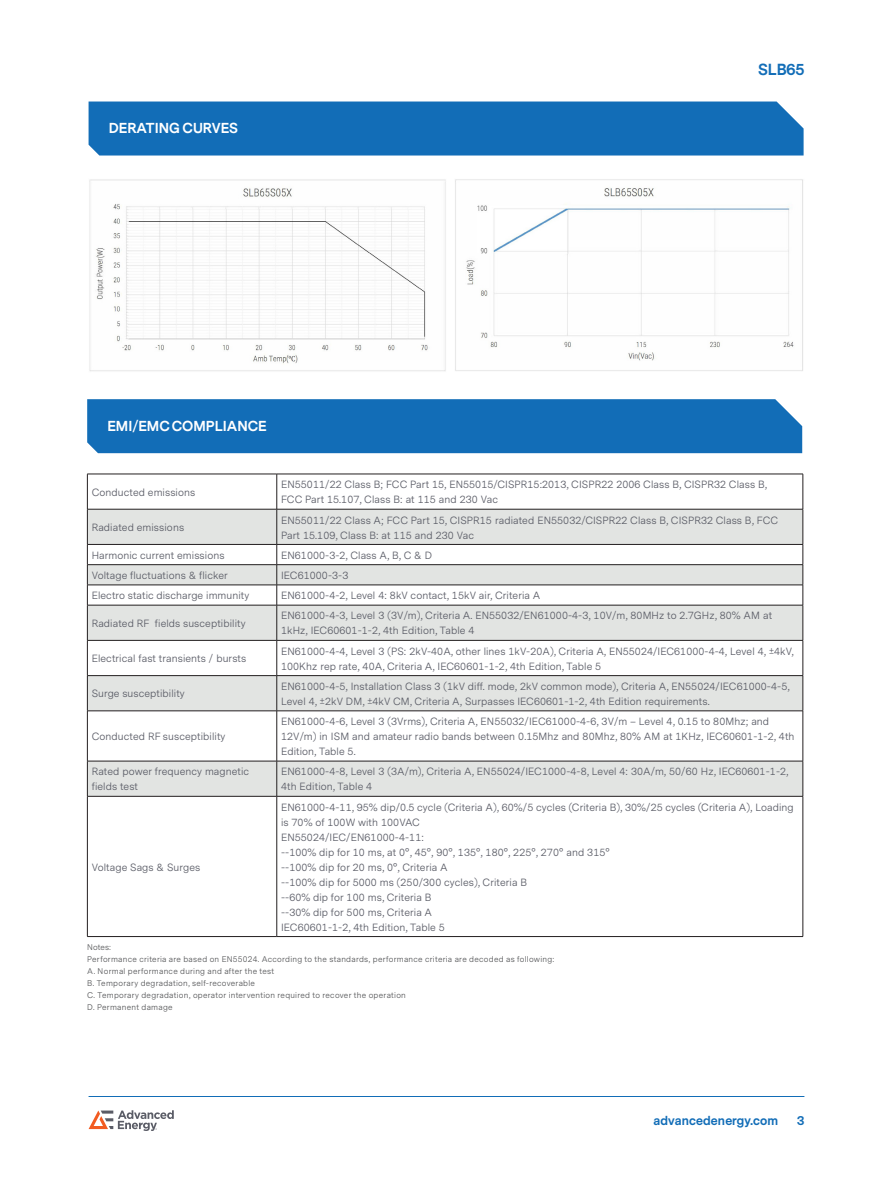
<style>
.page{position:relative;width:893px;height:1188px;background:#fff}
.page>*{position:absolute;margin:0;border:0;box-sizing:border-box;transform-origin:0 0}
.t1{font:700 15px "Messina Sans";letter-spacing:-.01em;color:#126db7}
.t2{font:700 13.5px "Messina Sans";color:#fff}
.t3{font:700 12px "Messina Sans";letter-spacing:.01em;color:#126db7}
.t4{font:10.5px/15px "Messina Sans";letter-spacing:.01em;color:#5a5c66}
.t5{font:8.25px/12px "Messina Sans";letter-spacing:.035em;color:#57585a}
</style>
<div class="page">
<hr style="left:89px;top:1096px;width:715px;height:1px;background:#126db7">
<svg style="left:89px;top:1110px;width:85px;height:21px"></svg>
<div style="left:89px;top:102px;width:715px;height:54px;background:#126db7"></div>
<div style="left:87px;top:399px;width:715px;height:54px;background:#126db7"></div>
<svg style="left:88px;top:510px;width:715px;height:286px;fill:#e2e4e2"></svg>
<hr style="left:87px;top:474px;width:1px;height:35px;background:#231f20">
<hr style="left:276px;top:474px;width:1px;height:35px;background:#231f20">
<hr style="left:803px;top:474px;width:1px;height:35px;background:#231f20">
<hr style="left:87px;top:509px;width:1px;height:35px;background:#231f20">
<hr style="left:276px;top:509px;width:1px;height:35px;background:#231f20">
<hr style="left:803px;top:509px;width:1px;height:35px;background:#231f20">
<svg style="left:87px;top:545px;width:1px;height:60px"></svg>
<svg style="left:276px;top:545px;width:1px;height:60px"></svg>
<svg style="left:803px;top:545px;width:1px;height:60px"></svg>
<hr style="left:87px;top:605px;width:1px;height:35px;background:#231f20">
<hr style="left:276px;top:605px;width:1px;height:35px;background:#231f20">
<hr style="left:803px;top:605px;width:1px;height:35px;background:#231f20">
<hr style="left:87px;top:641px;width:1px;height:34px;background:#231f20">
<hr style="left:276px;top:641px;width:1px;height:34px;background:#231f20">
<hr style="left:803px;top:641px;width:1px;height:34px;background:#231f20">
<hr style="left:87px;top:676px;width:1px;height:35px;background:#231f20">
<hr style="left:276px;top:676px;width:1px;height:35px;background:#231f20">
<hr style="left:803px;top:676px;width:1px;height:35px;background:#231f20">
<hr style="left:87px;top:711px;width:1px;height:50px;background:#231f20">
<hr style="left:276px;top:711px;width:1px;height:50px;background:#231f20">
<hr style="left:803px;top:711px;width:1px;height:50px;background:#231f20">
<hr style="left:87px;top:761px;width:1px;height:35px;background:#231f20">
<hr style="left:276px;top:761px;width:1px;height:35px;background:#231f20">
<hr style="left:803px;top:761px;width:1px;height:35px;background:#231f20">
<hr style="left:87px;top:797px;width:1px;height:139px;background:#231f20">
<hr style="left:276px;top:797px;width:1px;height:139px;background:#231f20">
<hr style="left:803px;top:797px;width:1px;height:139px;background:#231f20">
<hr style="left:87px;top:474px;width:190px;height:1px;background:#231f20">
<hr style="left:277px;top:474px;width:526px;height:1px;background:#231f20">
<hr style="left:87px;top:509px;width:190px;height:1px;background:#231f20">
<hr style="left:277px;top:509px;width:526px;height:1px;background:#231f20">
<hr style="left:87px;top:544px;width:190px;height:1px;background:#231f20">
<hr style="left:277px;top:544px;width:526px;height:1px;background:#231f20">
<hr style="left:87px;top:564px;width:190px;height:1px;background:#231f20">
<hr style="left:277px;top:564px;width:526px;height:1px;background:#231f20">
<hr style="left:87px;top:585px;width:190px;height:1px;background:#231f20">
<hr style="left:277px;top:585px;width:526px;height:1px;background:#231f20">
<hr style="left:87px;top:605px;width:190px;height:1px;background:#231f20">
<hr style="left:277px;top:605px;width:526px;height:1px;background:#231f20">
<hr style="left:87px;top:640px;width:190px;height:1px;background:#231f20">
<hr style="left:277px;top:640px;width:526px;height:1px;background:#231f20">
<hr style="left:87px;top:675px;width:190px;height:1px;background:#231f20">
<hr style="left:277px;top:675px;width:526px;height:1px;background:#231f20">
<hr style="left:87px;top:711px;width:190px;height:1px;background:#231f20">
<hr style="left:277px;top:711px;width:526px;height:1px;background:#231f20">
<hr style="left:87px;top:761px;width:190px;height:1px;background:#231f20">
<hr style="left:277px;top:761px;width:526px;height:1px;background:#231f20">
<hr style="left:87px;top:796px;width:190px;height:1px;background:#231f20">
<hr style="left:277px;top:796px;width:526px;height:1px;background:#231f20">
<hr style="left:87px;top:936px;width:190px;height:1px;background:#231f20">
<hr style="left:277px;top:936px;width:526px;height:1px;background:#231f20">
<img style="left:89px;top:179px;width:357px;height:192px">
<img style="left:455px;top:179px;width:348px;height:192px">
<p class="t2" style="left:109px;top:119px;width:131px">DERATING CURVES</p>
<p class="t2" style="left:107px;top:416px;width:161px">EMI/EMC COMPLIANCE</p>
<h1 class="t1" style="left:758px;top:59px;width:48px">SLB65</h1>
<p class="t4" style="left:92px;top:485px;width:105px">Conducted emissions</p>
<p class="t4" style="left:281px;top:478px;width:487px">EN55011/22 Class B; FCC Part 15, EN55015/CISPR15:2013, CISPR22 2006 Class B, CISPR32 Class B,<br>FCC Part 15.107, Class B: at 115 and 230 Vac</p>
<p class="t4" style="left:92px;top:520px;width:94px">Radiated emissions</p>
<p class="t4" style="left:281px;top:513px;width:498px">EN55011/22 Class A; FCC Part 15, CISPR15 radiated EN55032/CISPR22 Class B, CISPR32 Class B, FCC<br>Part 15.109, Class B: at 115 and 230 Vac</p>
<p class="t4" style="left:92px;top:548px;width:134px">Harmonic current emissions</p>
<p class="t4" style="left:281px;top:548px;width:152px">EN61000-3-2, Class A, B, C &amp; D</p>
<p class="t4" style="left:92px;top:568px;width:138px">Voltage fluctuations &amp; flicker</p>
<p class="t4" style="left:281px;top:568px;width:69px">IEC61000-3-3</p>
<p class="t4" style="left:92px;top:588px;width:159px">Electro static discharge immunity</p>
<p class="t4" style="left:281px;top:588px;width:261px">EN61000-4-2, Level 4: 8kV contact, 15kV air, Criteria A</p>
<p class="t4" style="left:92px;top:616px;width:155px">Radiated RF fields susceptibility</p>
<p class="t4" style="left:281px;top:609px;width:493px">EN61000-4-3, Level 3 (3V/m), Criteria A. EN55032/EN61000-4-3, 10V/m, 80MHz to 2.7GHz, 80% AM at<br>1kHz, IEC60601-1-2, 4th Edition, Table 4</p>
<p class="t4" style="left:92px;top:651px;width:156px">Electrical fast transients / bursts</p>
<p class="t4" style="left:281px;top:644px;width:514px">EN61000-4-4, Level 3 (PS: 2kV-40A, other lines 1kV-20A), Criteria A, EN55024/IEC61000-4-4, Level 4, ±4kV,<br>100Khz rep rate, 40A, Criteria A, IEC60601-1-2, 4th Edition, Table 5</p>
<p class="t4" style="left:92px;top:687px;width:95px">Surge susceptibility</p>
<p class="t4" style="left:281px;top:679px;width:510px">EN61000-4-5, Installation Class 3 (1kV diff. mode, 2kV common mode), Criteria A, EN55024/IEC61000-4-5,<br>Level 4, ±2kV DM, ±4kV CM, Criteria A, Surpasses IEC60601-1-2, 4th Edition requirements.</p>
<p class="t4" style="left:92px;top:729px;width:135px">Conducted RF susceptibility</p>
<p class="t4" style="left:281px;top:714px;width:515px">EN61000-4-6, Level 3 (3Vrms), Criteria A, EN55032/IEC61000-4-6, 3V/m – Level 4, 0.15 to 80Mhz; and<br>12V/m) in ISM and amateur radio bands between 0.15Mhz and 80Mhz, 80% AM at 1KHz, IEC60601-1-2, 4th<br>Edition, Table 5.</p>
<p class="t4" style="left:92px;top:765px;width:159px">Rated power frequency magnetic fields test</p>
<p class="t4" style="left:281px;top:765px;width:509px">EN61000-4-8, Level 3 (3A/m), Criteria A, EN55024/IEC1000-4-8, Level 4: 30A/m, 50/60 Hz, IEC60601-1-2,<br>4th Edition, Table 4</p>
<p class="t4" style="left:281px;top:800px;width:514px">EN61000-4-11, 95% dip/0.5 cycle (Criteria A), 60%/5 cycles (Criteria B), 30%/25 cycles (Criteria A), Loading is 70% of 100W with 100VAC<br>EN55024/IEC/EN61000-4-11:<br>--100% dip for 10 ms, at 0°, 45°, 90°, 135°, 180°, 225°, 270° and 315°<br>--100% dip for 20 ms, 0°, Criteria A<br>--100% dip for 5000 ms (250/300 cycles), Criteria B<br>--60% dip for 100 ms, Criteria B<br>--30% dip for 500 ms, Criteria A<br>IEC60601-1-2, 4th Edition, Table 5</p>
<p class="t5" style="left:87px;top:942px;width:469px">Notes:<br>Performance criteria are based on EN55024. According to the standards, performance criteria are decoded as following:<br>A. Normal performance during and after the test<br>B. Temporary degradation, self-recoverable<br>C. Temporary degradation, operator intervention required to recover the operation<br>D. Permanent damage</p>
<p class="t4" style="left:92px;top:860px;width:110px">Voltage Sags &amp; Surges</p>
<p class="t3" style="left:653px;top:1113px;width:126px">advancedenergy.com</p>
<p class="t3" style="left:797px;top:1113px;width:9px">3</p>
</div>
